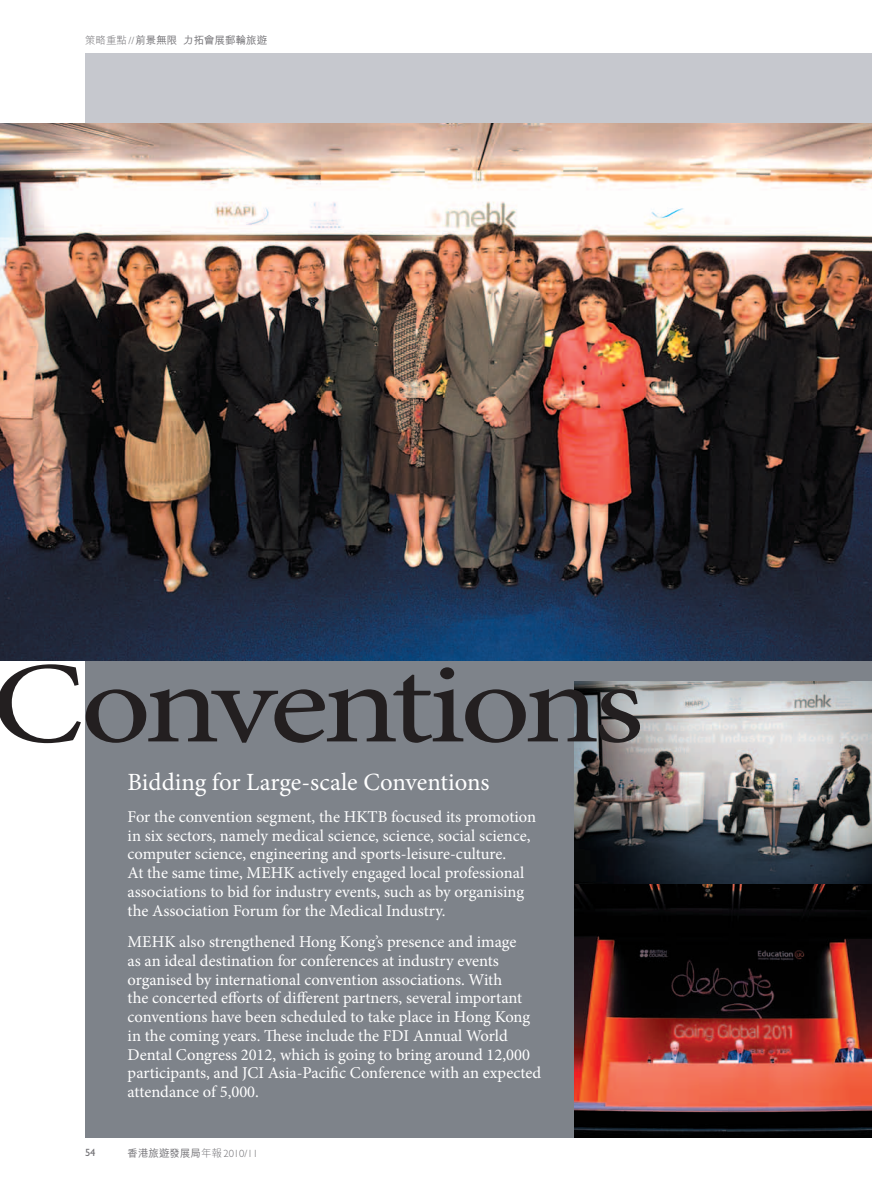
<style>
.page{position:relative;width:872px;height:1191px;background:#fff}
.page>*{position:absolute;margin:0;border:0;box-sizing:border-box;transform-origin:0 0}
.t1{font:115.95px "Minion Pro";letter-spacing:-.05em;color:#231f20;scale:1.2 1}
.t2{font:24.75px "Minion Pro";letter-spacing:-.005em;color:#fff}
.t3{font:16.5px/18.8px "Minion Pro";color:#fff}
.t4{font:500 10.5px "M Hei HK";color:#717074}
.t5{font:10.5px "Gill Sans Std";color:#717074}
.s1{font-weight:300}
.s2{font-family:"Gill Sans Std";font-weight:300}
</style>
<div class="page">
<div style="left:85px;top:53px;width:787px;height:1084px;background:#c6c8ce"></div>
<div style="left:85px;top:660px;width:787px;height:477px;background:#7e838a"></div>
<img style="left:0;top:123px;width:872px;height:537px">
<img style="left:574px;top:883px;width:298px;height:254px">
<svg style="left:574px;top:681px;width:298px;height:202px;background:#7e7f81"></svg>
<p class="t4" style="left:85px;top:33px;width:184px"><span class="s1">策略重點</span><span class="s2">//</span>前景無限力拓會展郵輪旅遊</p>
<h1 class="t1" style="left:-9px;top:626px;width:545px">Conventions</h1>
<h2 class="t2" style="left:128px;top:765px;width:363px">Bidding for Large-scale Conventions</h2>
<p class="t3" style="left:128px;top:807px;width:410px">For the convention segment, the HKTB focused its promotion in six sectors, namely medical science, science, social science, computer science, engineering and sports-leisure-culture.<br>At the same time, MEHK actively engaged local professional associations to bid for industry events, such as by organising the Association Forum for the Medical Industry.</p>
<p class="t3" style="left:128px;top:932px;width:415px">MEHK also strengthened Hong Kong’s presence and image<br>as an ideal destination for conferences at industry events organised by international convention associations. With<br>the concerted efforts of different partners, several important conventions have been scheduled to take place in Hong Kong in the coming years. These include the FDI Annual World Dental Congress 2012, which is going to bring around 12,000 participants, and JCI Asia﹣Pacific Conference with an expected attendance of 5,000.</p>
<p class="t5" style="left:85px;top:1146px;width:12px">54</p>
<p class="t4" style="left:128px;top:1145px;width:132px">香港旅遊發展局<span class="s1">年報</span><span class="s2">2010/11</span></p>
</div>
